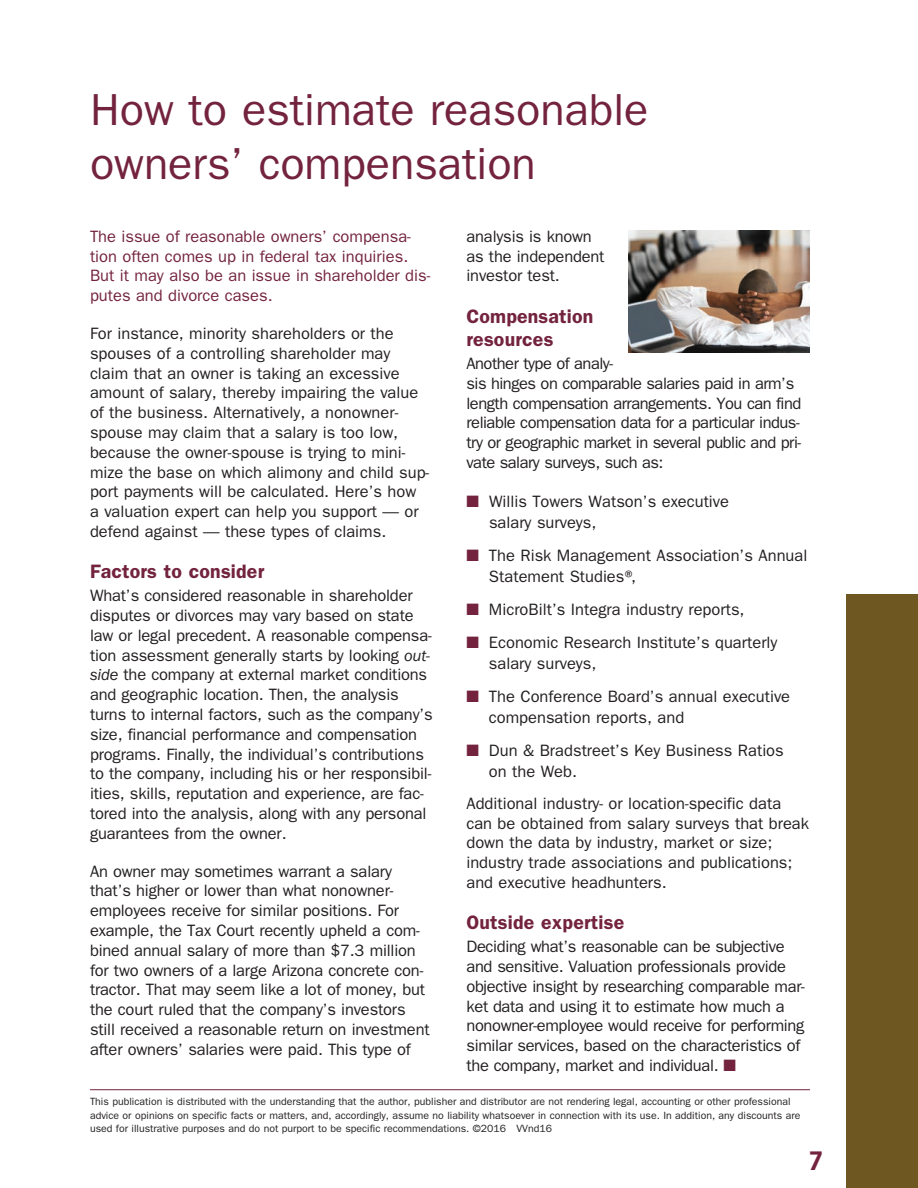
<style>
.page{position:relative;width:918px;height:1188px;background:#fff}
.page>*{position:absolute;margin:0;border:0;box-sizing:border-box;transform-origin:0 0}
.t1{font:45px/54px "ITC Franklin Gothic Std";color:#73233d}
.t2{font:600 25.05px "ITC Avant Garde Std";color:#73233d}
.t3{font:600 19.5px/23.4px "ITC Franklin Gothic Std";letter-spacing:.01em;color:#73233d}
.t4{font:16.5px/19.8px "ITC Franklin Gothic Std";letter-spacing:-.01em;color:#231f20}
.t5{font:16.5px/19.8px "ITC Franklin Gothic Std";letter-spacing:-.03em;color:#231f20}
.t6{font:16.5px/19.8px "ITC Franklin Gothic Std";color:#73233d}
.t7{font:10.5px/13.5px "ITC Franklin Gothic Std";color:#231f20}
.s1{font-style:italic}
.s2{color:#73233d}
</style>
<div class="page">
<hr style="left:90px;top:1089px;width:720px;height:1px;background:#73233d">
<div style="left:846px;top:594px;width:72px;height:594px;background:#6e5721"></div>
<img style="left:628px;top:230px;width:182px;height:123px">
<h1 class="t1" style="left:90px;top:83px;width:560px">How to estimate reasonable owners’ compensation</h1>
<p class="t6" style="left:90px;top:226px;width:342px">The issue of reasonable owners’ compensa&shy;tion often comes up in federal tax inquiries.<br>But it may also be an issue in shareholder dis&shy;putes and divorce cases.</p>
<p class="t4" style="left:90px;top:324px;width:341px">For instance, minority shareholders or the spouses of a controlling shareholder may claim that an owner is taking an excessive amount of salary, thereby impairing the value of the business. Alternatively, a nonowner&shy;spouse may claim that a salary is too low, because the owner-spouse is trying to mini&shy;mize the base on which alimony and child sup&shy;port payments will be calculated. Here’s how a valuation expert can help you support — or defend against — these types of claims.</p>
<p class="t3" style="left:90px;top:560px;width:176px">Factors to consider</p>
<p class="t4" style="left:90px;top:586px;width:344px">What’s considered reasonable in shareholder disputes or divorces may vary based on state law or legal precedent. A reasonable compensa&shy;tion assessment generally starts by looking <span class="s1">out&shy;side</span> the company at external market conditions and geographic location. Then, the analysis turns to internal factors, such as the company’s size, financial performance and compensation programs. Finally, the individual’s contributions to the company, including his or her responsibil&shy;ities, skills, reputation and experience, are fac&shy;tored into the analysis, along with any personal guarantees from the owner.</p>
<p class="t4" style="left:90px;top:861px;width:341px">An owner may sometimes warrant a salary that’s higher or lower than what nonowner&shy;employees receive for similar positions. For example, the Tax Court recently upheld a com&shy;bined annual salary of more than $7.3 million for two owners of a large Arizona concrete con&shy;tractor. That may seem like a lot of money, but the court ruled that the company’s investors still received a reasonable return on investment after owners’ salaries were paid. This type of</p>
<p class="t4" style="left:466px;top:226px;width:140px">analysis is known as the independent investor test.</p>
<p class="t3" style="left:466px;top:304px;width:128px">Compensation resources</p>
<p class="t5" style="left:466px;top:354px;width:336px">Another type of analy-<br>sis hinges on comparable salaries paid in arm’s length compensation arrangements. You can find reliable compensation data for a particular indus&shy;try or geographic market in several public and pri&shy;vate salary surveys, such as:</p>
<p class="t4" style="left:489px;top:491px;width:242px;line-height:21px;text-indent:-23px"><span class="s2">■</span> Willis Towers Watson’s executive salary surveys,</p>
<p class="t4" style="left:489px;top:545px;width:320px;line-height:21px;text-indent:-22px"><span class="s2">■</span> The Risk Management Association’s Annual<br>Statement Studies®,</p>
<p class="t4" style="left:466px;top:600px;width:280px"><span class="s2">■</span> MicroBilt’s Integra industry reports,</p>
<p class="t4" style="left:489px;top:632px;width:290px;line-height:21px;text-indent:-22px"><span class="s2">■</span> Economic Research Institute’s quarterly salary surveys,</p>
<p class="t4" style="left:489px;top:686px;width:303px;line-height:21px;text-indent:-22px"><span class="s2">■</span> The Conference Board’s annual executive compensation reports, and</p>
<p class="t4" style="left:489px;top:740px;width:296px;line-height:21px;text-indent:-23px"><span class="s2">■</span> Dun &amp; Bradstreet’s Key Business Ratios on the Web.</p>
<p class="t4" style="left:466px;top:793px;width:344px">Additional industry- or location-specific data can be obtained from salary surveys that break down the data by industry, market or size; industry trade associations and publications; and executive headhunters.</p>
<p class="t3" style="left:466px;top:911px;width:159px">Outside expertise</p>
<p class="t4" style="left:466px;top:937px;width:340px">Deciding what’s reasonable can be subjective and sensitive. Valuation professionals provide objective insight by researching comparable mar&shy;ket data and using it to estimate how much a nonowner-employee would receive for performing similar services, based on the characteristics of the company, market and individual. <span class="s2">■</span></p>
<p class="t7" style="left:90px;top:1095px;width:712px">This publication is distributed with the understanding that the author, publisher and distributor are not rendering legal, accounting or other professional advice or opinions on specific facts or matters, and, accordingly, assume no liability whatsoever in connection with its use. In addition, any discounts are used for illustrative purposes and do not purport to be specific recommendations. ©2016 VVnd16</p>
<h2 class="t2" style="left:808px;top:1145px;width:17px">7</h2>
</div>
